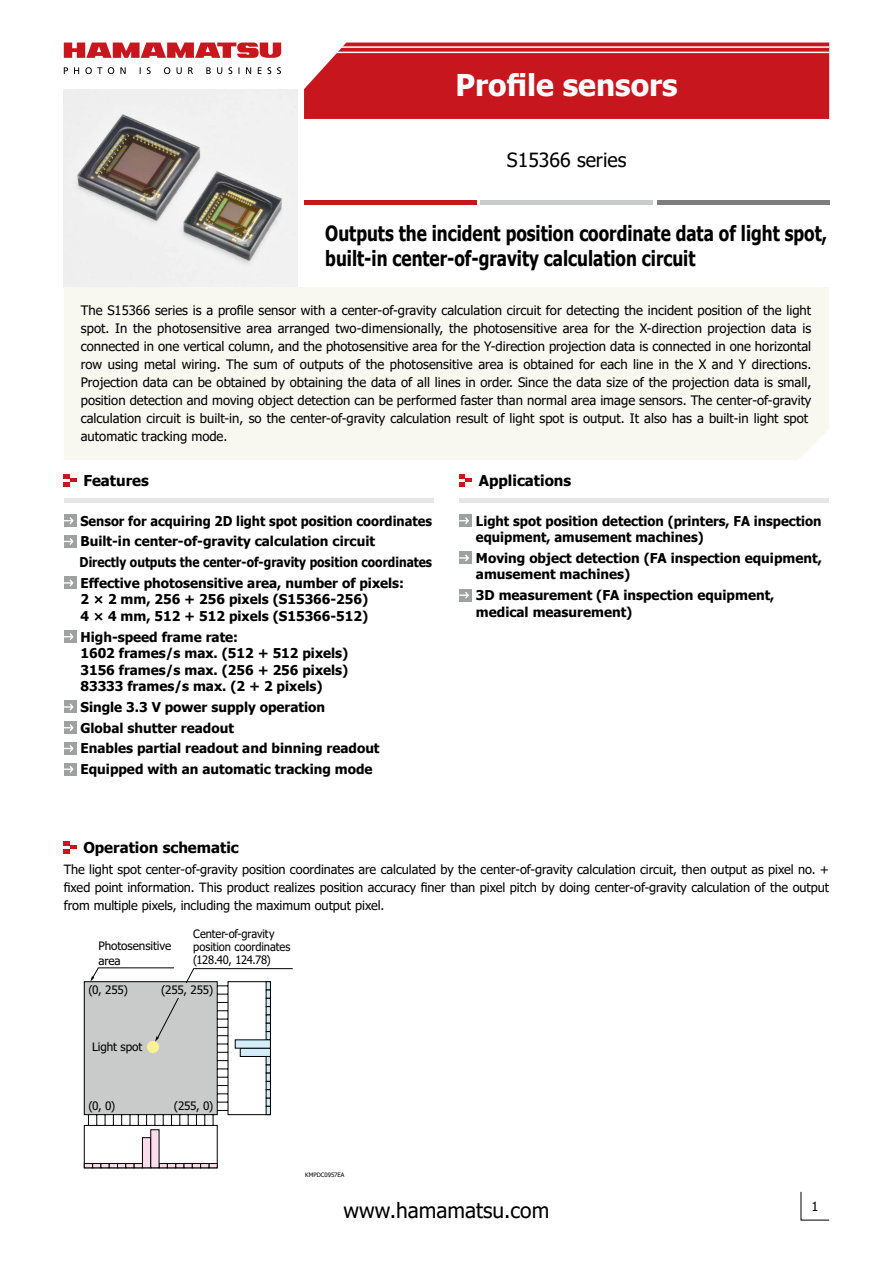
<style>
.page{position:relative;width:893px;height:1263px;background:#fff}
.page>*{position:absolute;margin:0;border:0;box-sizing:border-box;transform-origin:0 0}
.t1{font:700 30px "Tahoma";color:#fff}
.t2{font:700 21px/25.5px "Tahoma";color:#000;scale:.81 1}
.t3{font:21px "Tahoma";color:#000}
.t4{font:19.5px "Tahoma";color:#000}
.t5{font:700 15px "Tahoma";color:#000}
.t6{font:700 13.5px/16.5px "Tahoma";color:#000}
.t7{font:700 13.5px/20.7px "Tahoma";color:#000;scale:.95 1}
.t8{font:13.05px/18px "Tahoma";color:#000}
.t9{font:12.75px/18px "Tahoma";letter-spacing:-.005em;color:#000;text-align:justify}
.t10{font:11.7px/14.1px "Tahoma";letter-spacing:-.005em;color:#000}
.t11{font:11.7px/12.6px "Tahoma";letter-spacing:-.005em;color:#000;scale:.95 1}
.t12{font:6px "Tahoma";color:#000}
</style>
<div class="page">
<img style="left:64px;top:89px;width:234px;height:198px">
<svg style="left:64px;top:43px;width:217px;height:15px"></svg>
<svg style="left:64px;top:67px;width:217px;height:7px"></svg>
<svg style="left:800px;top:1191px;width:30px;height:30px"></svg>
<div style="left:304px;top:43px;width:525px;height:76px;background:#c8161e"></div>
<hr style="left:304px;top:46px;width:525px;height:2px;background:#fff">
<hr style="left:304px;top:52px;width:525px;height:1px;background:#fff">
<div style="left:304px;top:200px;width:172px;height:5px;background:#c8161e"></div>
<div style="left:480px;top:200px;width:173px;height:5px;background:#c9caca"></div>
<div style="left:657px;top:200px;width:172px;height:5px;background:#7d7d7d"></div>
<div style="left:64px;top:287px;width:765px;height:173px;background:#f8f7f0"></div>
<svg style="left:64px;top:474px;width:13px;height:13px"></svg>
<div style="left:64px;top:498px;width:370px;height:5px;background:#e6e6e6"></div>
<div style="left:64px;top:514px;width:13px;height:13px;background:#9fa0a0"></div>
<svg style="left:64px;top:517px;width:10px;height:7px"></svg>
<div style="left:64px;top:535px;width:13px;height:13px;background:#9fa0a0"></div>
<svg style="left:64px;top:538px;width:10px;height:7px"></svg>
<div style="left:64px;top:577px;width:13px;height:12px;background:#9fa0a0"></div>
<svg style="left:64px;top:579px;width:10px;height:8px"></svg>
<div style="left:64px;top:630px;width:13px;height:13px;background:#9fa0a0"></div>
<svg style="left:64px;top:633px;width:10px;height:7px"></svg>
<div style="left:64px;top:701px;width:13px;height:12px;background:#9fa0a0"></div>
<svg style="left:64px;top:703px;width:10px;height:8px"></svg>
<div style="left:64px;top:721px;width:13px;height:13px;background:#9fa0a0"></div>
<svg style="left:64px;top:724px;width:10px;height:7px"></svg>
<div style="left:64px;top:742px;width:13px;height:13px;background:#9fa0a0"></div>
<svg style="left:64px;top:745px;width:10px;height:7px"></svg>
<div style="left:64px;top:763px;width:13px;height:13px;background:#9fa0a0"></div>
<svg style="left:64px;top:766px;width:10px;height:7px"></svg>
<svg style="left:459px;top:474px;width:13px;height:13px"></svg>
<div style="left:459px;top:498px;width:370px;height:5px;background:#e6e6e6"></div>
<div style="left:459px;top:514px;width:13px;height:13px;background:#9fa0a0"></div>
<svg style="left:459px;top:517px;width:10px;height:7px"></svg>
<div style="left:459px;top:552px;width:13px;height:12px;background:#9fa0a0"></div>
<svg style="left:459px;top:554px;width:10px;height:8px"></svg>
<div style="left:459px;top:589px;width:13px;height:13px;background:#9fa0a0"></div>
<svg style="left:459px;top:592px;width:10px;height:7px"></svg>
<svg style="left:64px;top:841px;width:13px;height:13px"></svg>
<svg style="left:84px;top:967px;width:209px;height:201px"></svg>
<div style="left:159px;top:983px;width:54px;height:15px;background:#c9caca"></div>
<h1 class="t1" style="left:456px;top:64px;width:224px">Profile sensors</h1>
<h3 class="t4" style="left:507px;top:146px;width:121px">S15366 series</h3>
<h2 class="t2" style="left:325px;top:221px;width:621px">Outputs the incident position coordinate data of light spot, built-in center-of-gravity calculation circuit</h2>
<p class="t8" style="left:81px;top:302px;width:732px">The S15366 series is a profile sensor with a center-of-gravity calculation circuit for detecting the incident position of the light spot. In the photosensitive area arranged two-dimensionally, the photosensitive area for the X-direction projection data is connected in one vertical column, and the photosensitive area for the Y-direction projection data is connected in one horizontal row using metal wiring. The sum of outputs of the photosensitive area is obtained for each line in the X and Y directions.<br>Projection data can be obtained by obtaining the data of all lines in order. Since the data size of the projection data is small, position detection and moving object detection can be performed faster than normal area image sensors. The center-of-gravity calculation circuit is built-in, so the center-of-gravity calculation result of light spot is output. It also has a built-in light spot automatic tracking mode.</p>
<p class="t5" style="left:83px;top:470px;width:67px">Features</p>
<p class="t7" style="left:80px;top:511px;width:373px">Sensor for acquiring 2D light spot position coordinates Built-in center-of-gravity calculation circuit<br>Directly outputs the center-of-gravity position coordinates Effective photosensitive area, number of pixels:</p>
<p class="t6" style="left:80px;top:592px;width:289px">2 × 2 mm, 256 + 256 pixels (S15366-256)<br>4 × 4 mm, 512 + 512 pixels (S15366-512)</p>
<p class="t6" style="left:80px;top:629px;width:269px">High-speed frame rate:<br>1602 frames/s max. (512 + 512 pixels)<br>3156 frames/s max. (256 + 256 pixels)<br>83333 frames/s max. (2 + 2 pixels)</p>
<p class="t6" style="left:80px;top:697px;width:301px;line-height:20.7px">Single 3.3 V power supply operation<br>Global shutter readout<br>Enables partial readout and binning readout Equipped with an automatic tracking mode</p>
<p class="t5" style="left:479px;top:470px;width:94px">Applications</p>
<p class="t6" style="left:476px;top:513px;width:347px">Light spot position detection (printers, FA inspection equipment, amusement machines)</p>
<p class="t6" style="left:476px;top:550px;width:347px">Moving object detection (FA inspection equipment, amusement machines)</p>
<p class="t6" style="left:476px;top:587px;width:300px">3D measurement (FA inspection equipment, medical measurement)</p>
<p class="t5" style="left:83px;top:837px;width:157px">Operation schematic</p>
<p class="t9" style="left:64px;top:861px;width:767px">The light spot center-of-gravity position coordinates are calculated by the center-of-gravity calculation circuit, then output as pixel no. + fixed point information. This product realizes position accuracy finer than pixel pitch by doing center-of-gravity calculation of the output from multiple pixels, including the maximum output pixel.</p>
<p class="t11" style="left:193px;top:928px;width:104px">Center-of-gravity position coordinates (128.40, 124.78)</p>
<p class="t10" style="left:98px;top:940px;width:74px">Photosensitive area</p>
<p class="t10" style="left:88px;top:983px;width:41px">(0, 255)</p>
<p class="t10" style="left:161px;top:983px;width:54px">(255, 255)</p>
<p class="t10" style="left:92px;top:1041px;width:52px">Light spot</p>
<p class="t10" style="left:88px;top:1100px;width:28px">(0, 0)</p>
<p class="t10" style="left:174px;top:1100px;width:41px">(255, 0)</p>
<p class="t12" style="left:305px;top:1171px;width:41px">KMPDC0957EA</p>
<h2 class="t3" style="left:344px;top:1196px;width:207px">www.hamamatsu.com</h2>
<p class="t9" style="left:811px;top:1198px;width:8px">1</p>
</div>
